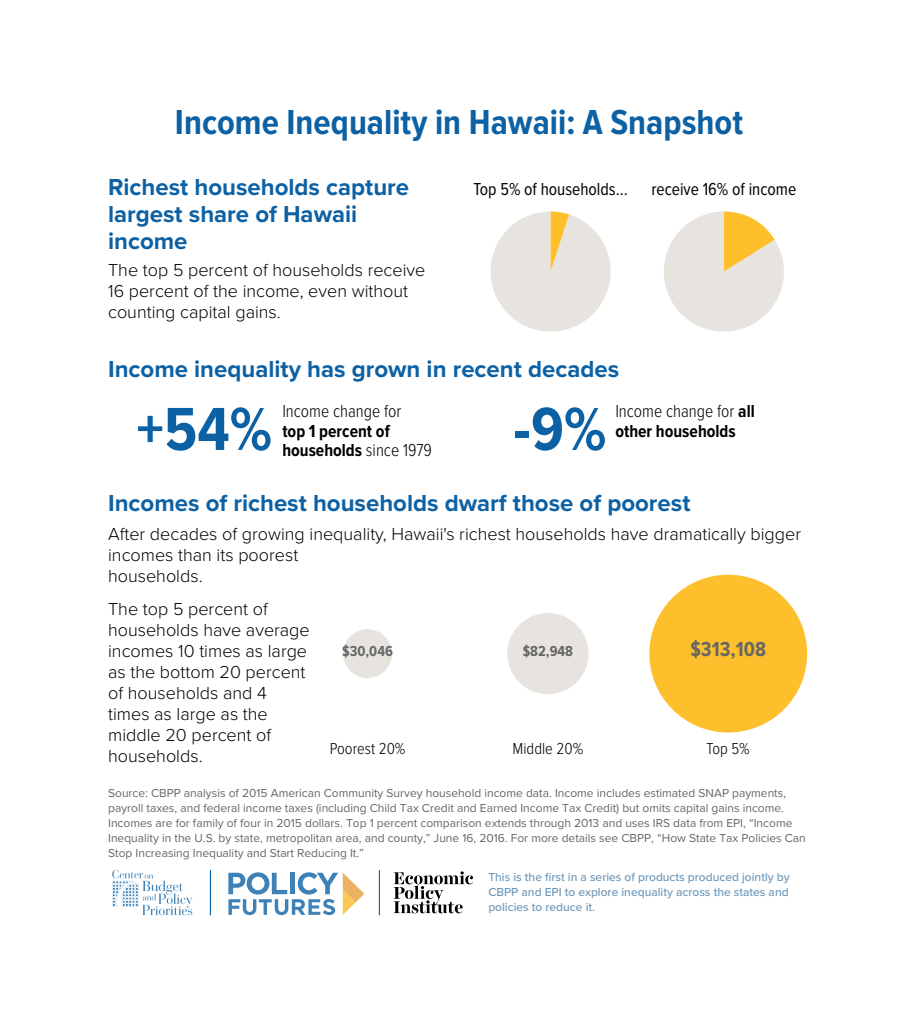
<style>
.page{position:relative;width:918px;height:1026px;background:#fff}
.page>*{position:absolute;margin:0;border:0;box-sizing:border-box;transform-origin:0 0}
.t1{font:700 63px "Proxima Nova Cond";color:#0c61a4}
.t2{font:700 36px "Proxima Nova Cond";color:#0c61a4}
.t3{font:700 24px/27px "Proxima Nova";color:#0c61a4}
.t4{font:700 21px "Proxima Nova Cond";color:#666}
.t5{font:300 18px/21px "Proxima Nova";color:#000}
.t6{font:700 18px/19.5px "Proxima Nova Cond";color:#000}
.t7{font:18px "Proxima Nova Cond";color:#000}
.t8{font:300 18px "Proxima Nova Cond";color:#000}
.t9{font:300 16.5px "Proxima Nova Cond";color:#000}
.t10{font:700 15px "Proxima Nova Cond";color:#666}
.t11{font:12px/15px "Proxima Nova";color:#666}
.t12{font:500 12px/15px "Proxima Nova";color:#6c96b7;text-align:justify}
.s1{font-weight:300}
.s2{font-weight:700}
</style>
<div class="page">
<svg style="left:228px;top:872px;width:136px;height:43px"></svg>
<svg style="left:112px;top:870px;width:80px;height:45px"></svg>
<hr style="left:210px;top:870px;width:1px;height:45px;background:#0563a6">
<hr style="left:379px;top:870px;width:1px;height:45px;background:#0563a6">
<svg style="left:394px;top:871px;width:79px;height:42px"></svg>
<div style="left:343px;top:629px;width:49px;height:49px;background:#e7e3df;border-radius:24px"></div>
<div style="left:507px;top:613px;width:82px;height:81px;background:#e7e3df;border-radius:41px"></div>
<div style="left:649px;top:575px;width:158px;height:158px;background:#fdbf2b;border-radius:79px"></div>
<svg style="left:664px;top:212px;width:120px;height:120px"></svg>
<svg style="left:490px;top:212px;width:121px;height:120px"></svg>
<h2 class="t2" style="left:175px;top:102px;width:570px">Income Inequality in Hawaii: A Snapshot</h2>
<h3 class="t3" style="left:108px;top:174px;width:303px">Richest households capture largest share of Hawaii income</h3>
<h3 class="t5" style="left:108px;top:260px;width:319px">The top 5 percent of households receive<br>16 percent of the income, even without counting capital gains.</h3>
<h3 class="t7" style="left:474px;top:178px;width:156px">Top 5% of households…</h3>
<h3 class="t7" style="left:652px;top:178px;width:146px">receive 16% of income</h3>
<h3 class="t3" style="left:108px;top:356px;width:513px">Income inequality has grown in recent decades</h3>
<h1 class="t1" style="left:136px;top:394px;width:137px">+54%</h1>
<h3 class="t8" style="left:282px;top:401px;width:121px">Income change for</h3>
<h3 class="t6" style="left:282px;top:422px;width:151px">top 1 percent of households <span class="s1">since 1979</span></h3>
<h1 class="t1" style="left:514px;top:394px;width:94px">-9%</h1>
<h3 class="t8" style="left:615px;top:400px;width:141px">Income change for <span class="s2">all</span></h3>
<h3 class="t6" style="left:615px;top:422px;width:122px">other households</h3>
<h3 class="t3" style="left:108px;top:490px;width:584px">Incomes of richest households dwarf those of poorest</h3>
<h3 class="t5" style="left:108px;top:524px;width:694px">After decades of growing inequality, Hawaii's richest households have dramatically bigger incomes than its poorest<br>households.</h3>
<h3 class="t5" style="left:108px;top:599px;width:203px">The top 5 percent of households have average incomes 10 times as large as the bottom 20 percent of households and 4 times as large as the middle 20 percent of households.</h3>
<p class="t10" style="left:342px;top:643px;width:52px">$30,046</p>
<p class="t10" style="left:523px;top:643px;width:52px">$82,948</p>
<h3 class="t4" style="left:690px;top:637px;width:77px">$313,108</h3>
<h3 class="t9" style="left:330px;top:739px;width:77px">Poorest 20%</h3>
<h3 class="t9" style="left:513px;top:739px;width:72px">Middle 20%</h3>
<h3 class="t9" style="left:707px;top:739px;width:45px">Top 5%</h3>
<p class="t11" style="left:108px;top:786px;width:699px">Source: CBPP analysis of 2015 American Community Survey household income data. Income includes estimated SNAP payments, payroll taxes, and federal income taxes (including Child Tax Credit and Earned Income Tax Credit) but omits capital gains income.<br>Incomes are for family of four in 2015 dollars. Top 1 percent comparison extends through 2013 and uses IRS data from EPI, “Income Inequality in the U.S. by state, metropolitan area, and county,” June 16, 2016. For more details see CBPP, “How State Tax Policies Can Stop Increasing Inequality and Start Reducing It.”</p>
<p class="t12" style="left:488px;top:870px;width:303px">This is the first in a series of products produced jointly by CBPP and EPI to explore inequality across the states and policies to reduce it.</p>
</div>
